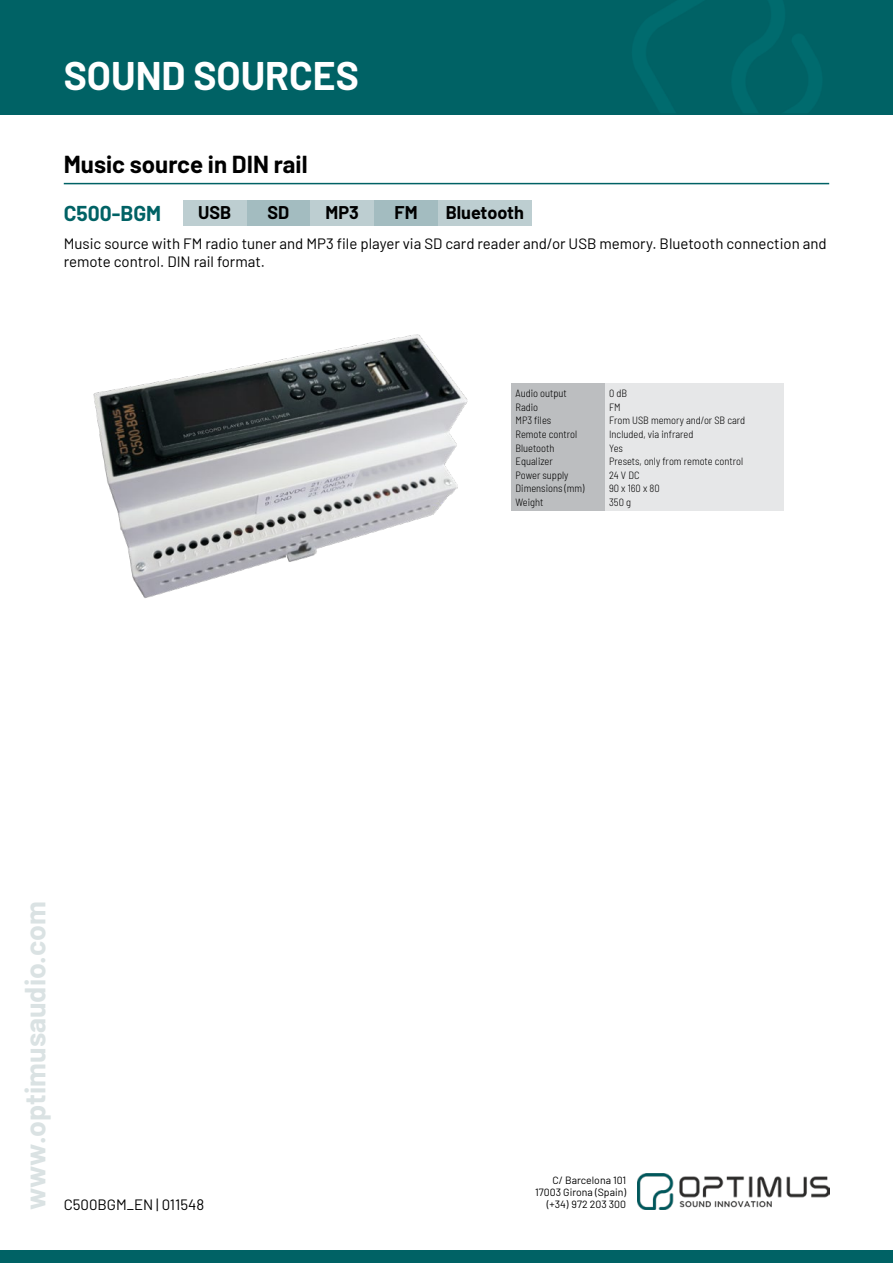
<style>
.page{position:relative;width:893px;height:1263px;background:#fff}
.page>*{position:absolute;margin:0;border:0;box-sizing:border-box;transform-origin:0 0}
.t1{font:700 39px "Barlow";color:#fff}
.t2{font:700 28.5px "Barlow";color:#dae2e3}
.t3{font:700 24px "Barlow";color:#000}
.t4{font:700 21px "Barlow";color:#006265}
.t5{font:700 18px "Barlow";color:#000}
.t6{font:15px/18px "Barlow";color:#000}
.t7{font:300 semi-condensed 10.5px/13.5px "Barlow";color:#000}
.t8{font:10.5px/12px "Barlow";color:#000;text-align:right}
</style>
<div class="page">
<div style="left:0;top:0;width:893px;height:115px;background:#006265"></div>
<img style="left:638px;top:1174px;width:191px;height:35px">
<div style="left:0;top:1250px;width:893px;height:13px;background:#006265"></div>
<hr style="left:64px;top:183px;width:765px;height:1px;background:#006265">
<div style="left:511px;top:383px;width:94px;height:127px;background:#bcbec0"></div>
<div style="left:605px;top:383px;width:178px;height:127px;background:#e6e7e8"></div>
<img style="left:93px;top:334px;width:375px;height:264px">
<div style="left:183px;top:200px;width:64px;height:25px;background:#bdced1"></div>
<div style="left:247px;top:200px;width:63px;height:25px;background:#a3bcc0"></div>
<div style="left:310px;top:200px;width:64px;height:25px;background:#bdced1"></div>
<div style="left:374px;top:200px;width:64px;height:25px;background:#a3bcc0"></div>
<div style="left:438px;top:200px;width:93px;height:25px;background:#bdced1"></div>
<h1 class="t1" style="left:64px;top:47px;width:297px">SOUND SOURCES</h1>
<h3 class="t3" style="left:64px;top:146px;width:245px">Music source in DIN rail</h3>
<h3 class="t4" style="left:64px;top:198px;width:99px">C500-BGM</h3>
<h3 class="t5" style="left:198px;top:200px;width:35px">USB</h3>
<h3 class="t5" style="left:268px;top:200px;width:23px">SD</h3>
<h3 class="t5" style="left:326px;top:200px;width:35px">MP3</h3>
<h3 class="t5" style="left:395px;top:200px;width:24px">FM</h3>
<h3 class="t5" style="left:446px;top:200px;width:80px">Bluetooth</h3>
<h3 class="t6" style="left:64px;top:233px;width:764px">Music source with FM radio tuner and MP3 file player via SD card reader and/or USB memory. Bluetooth connection and remote control. DIN rail format.</h3>
<p class="t7" style="left:516px;top:386px;width:70px">Audio output<br>Radio<br>MP3 files<br>Remote control<br>Bluetooth<br>Equalizer<br>Power supply<br>Dimensions (mm)<br>Weight</p>
<p class="t7" style="left:609px;top:386px;width:138px">0 dB<br>FM<br>From USB memory and/or SB card<br>Included, via infrared<br>Yes<br>Presets, only from remote control<br>24 V DC<br>90 x 160 x 80<br>350 g</p>
<h2 class="t2" style="left:14px;top:1210px;width:310px;rotate:-90deg">www.optimusaudio.com</h2>
<h3 class="t6" style="left:64px;top:1194px;width:142px">C500BGM_EN | 011548</h3>
<p class="t8" style="left:535px;top:1173px;width:92px">C/ Barcelona 101<br>17003 Girona (Spain)</p>
<p class="t8" style="left:547px;top:1197px;width:81px">(+34) 972 203 300</p>
</div>
